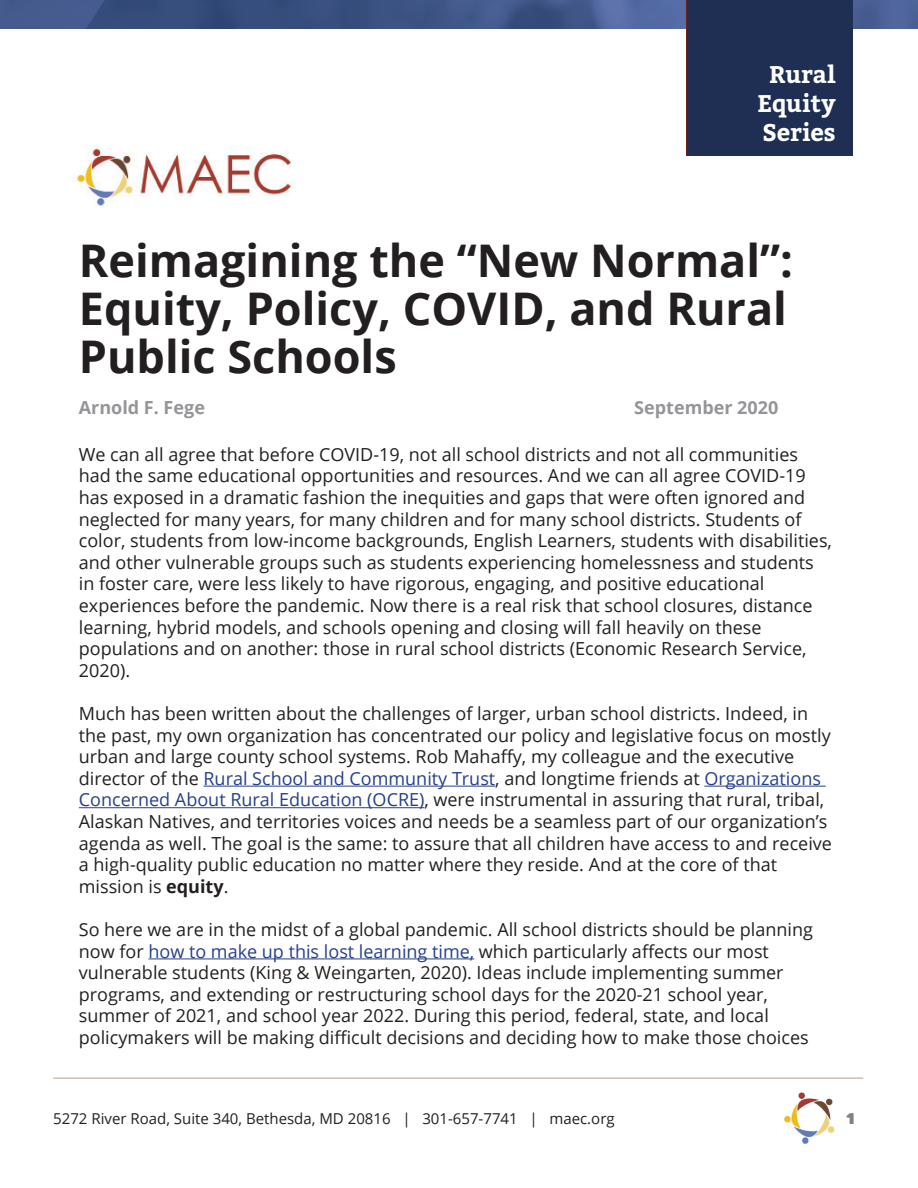
<style>
.page{position:relative;width:918px;height:1188px;background:#fff}
.page>*{position:absolute;margin:0;border:0;box-sizing:border-box;transform-origin:0 0}
.t1{font:700 45px/48px "Open Sans";color:#231f20}
.t2{font:700 24px/28.8px "Bitter";color:#fff;text-align:right}
.t3{font:18px/21.6px "Open Sans";color:#231f20}
.t4{font:700 18px "Open Sans";color:#939598}
.t5{font:15px "Open Sans";color:#231f20}
.t6{font:800 15px "Open Sans";color:#808285}
.s1{color:#253f8e}
.s2{font-weight:700}
</style>
<div class="page">
<img style="left:0;top:0;width:918px;height:29px">
<hr style="left:53px;top:1078px;width:810px;height:1px;background:#b5a186">
<img style="left:784px;top:1092px;width:51px;height:52px">
<img style="left:73px;top:147px;width:218px;height:59px">
<div style="left:687px;top:0;width:166px;height:156px;background:#1f2e53"></div>
<hr style="left:204px;top:786px;width:291px;height:1px;background:#253f8e">
<hr style="left:704px;top:786px;width:122px;height:1px;background:#253f8e">
<hr style="left:79px;top:807px;width:345px;height:1px;background:#253f8e">
<hr style="left:148px;top:958px;width:326px;height:1px;background:#253f8e">
<p class="t2" style="left:757px;top:60px;width:80px;text-align:center">Rural<br>Equity<br>Series</p>
<h2 class="t2" style="left:703px;top:63px;width:134px">Title IX<br>Regulation</h2>
<p class="t1" style="left:79px;top:236px;width:716px">Reimagining the “New Normal”:</p>
<p class="t1" style="left:79px;top:284px;width:710px">Equity, Policy, COVID, and Rural<br>Public Schools</p>
<p class="t4" style="left:79px;top:395px;width:128px">Arnold F. Fege</p>
<p class="t4" style="left:634px;top:395px;width:146px">September 2020</p>
<p class="t3" style="left:79px;top:443px;width:755px">We can all agree that before COVID-19, not all school districts and not all communities had the same educational opportunities and resources. And we can all agree COVID-19 has exposed in a dramatic fashion the inequities and gaps that were often ignored and neglected for many years, for many children and for many school districts. Students of color, students from low-income backgrounds, English Learners, students with disabilities, and other vulnerable groups such as students experiencing homelessness and students in foster care, were less likely to have rigorous, engaging, and positive educational experiences before the pandemic. Now there is a real risk that school closures, distance learning, hybrid models, and schools opening and closing will fall heavily on these populations and on another: those in rural school districts (Economic Research Service, 2020).</p>
<p class="t3" style="left:79px;top:702px;width:755px">Much has been written about the challenges of larger, urban school districts. Indeed, in the past, my own organization has concentrated our policy and legislative focus on mostly urban and large county school systems. Rob Mahaffy, my colleague and the executive director of the <span class="s1">Rural School and Community Trust</span>, and longtime friends at <span class="s1">Organizations Concerned About Rural Education (OCRE)</span>, were instrumental in assuring that rural, tribal, Alaskan Natives, and territories voices and needs be a seamless part of our organization’s agenda as well. The goal is the same: to assure that all children have access to and receive a high-quality public education no matter where they reside. And at the core of that mission is <span class="s2">equity</span>.</p>
<p class="t3" style="left:79px;top:918px;width:736px">So here we are in the midst of a global pandemic. All school districts should be planning now for <span class="s1">how to make up this lost learning time,</span> which particularly affects our most vulnerable students (King &amp; Weingarten, 2020). Ideas include implementing summer programs, and extending or restructuring school days for the 2020-21 school year, summer of 2021, and school year 2022. During this period, federal, state, and local policymakers will be making difficult decisions and deciding how to make those choices</p>
<p class="t5" style="left:53px;top:1108px;width:563px">5272 River Road, Suite 340, Bethesda, MD 20816 | 301-657-7741 | maec.org</p>
<p class="t6" style="left:847px;top:1107px;width:10px">1</p>
</div>
